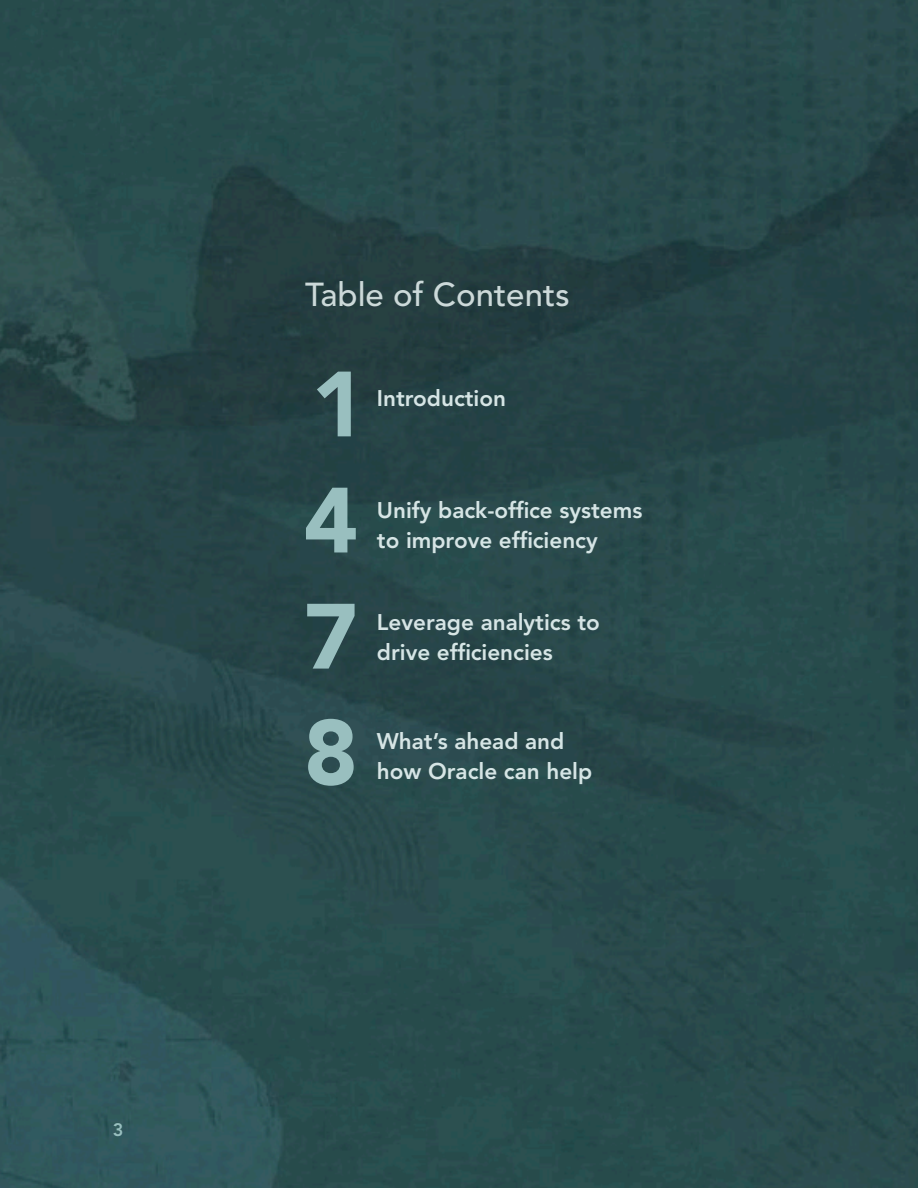
<style>
.page{position:relative;width:918px;height:1188px;background:#fff}
.page>*{position:absolute;margin:0;border:0;box-sizing:border-box;transform-origin:0 0}
.Oracle_body{font:900 91.5px "Avenir LT Std";color:#99bfbf}
.Oracle_body-2{font:500 33px "Avenir LT Std";color:#ccd9d9}
.Oracle_body-3{font:800 22.5px/30px "Avenir LT Std";color:#d6e5e5}
.Oracle_body-4{font:800 18px "Avenir LT Std";color:#99bfbf}
</style>
<div class="page">
<img style="left:0;top:0;width:918px;height:1188px">
<p class="Oracle_body-4" style="left:113px;top:1119px;width:12px">3</p>
<p class="Oracle_body-2" style="left:305px;top:275px;width:266px">Table of Contents</p>
<p class="Oracle_body" style="left:311px;top:349px;width:56px">1</p>
<p class="Oracle_body" style="left:304px;top:465px;width:56px">4</p>
<p class="Oracle_body" style="left:304px;top:581px;width:56px">7</p>
<p class="Oracle_body" style="left:304px;top:697px;width:56px">8</p>
<p class="Oracle_body-3" style="left:377px;top:383px;width:131px">Introduction</p>
<p class="Oracle_body-3" style="left:377px;top:495px;width:267px">Unify back-office systems to improve efficiency</p>
<p class="Oracle_body-3" style="left:377px;top:607px;width:224px">Leverage analytics to drive efficiencies</p>
<p class="Oracle_body-3" style="left:377px;top:726px;width:217px">What’s ahead and how Oracle can help</p>
</div>
